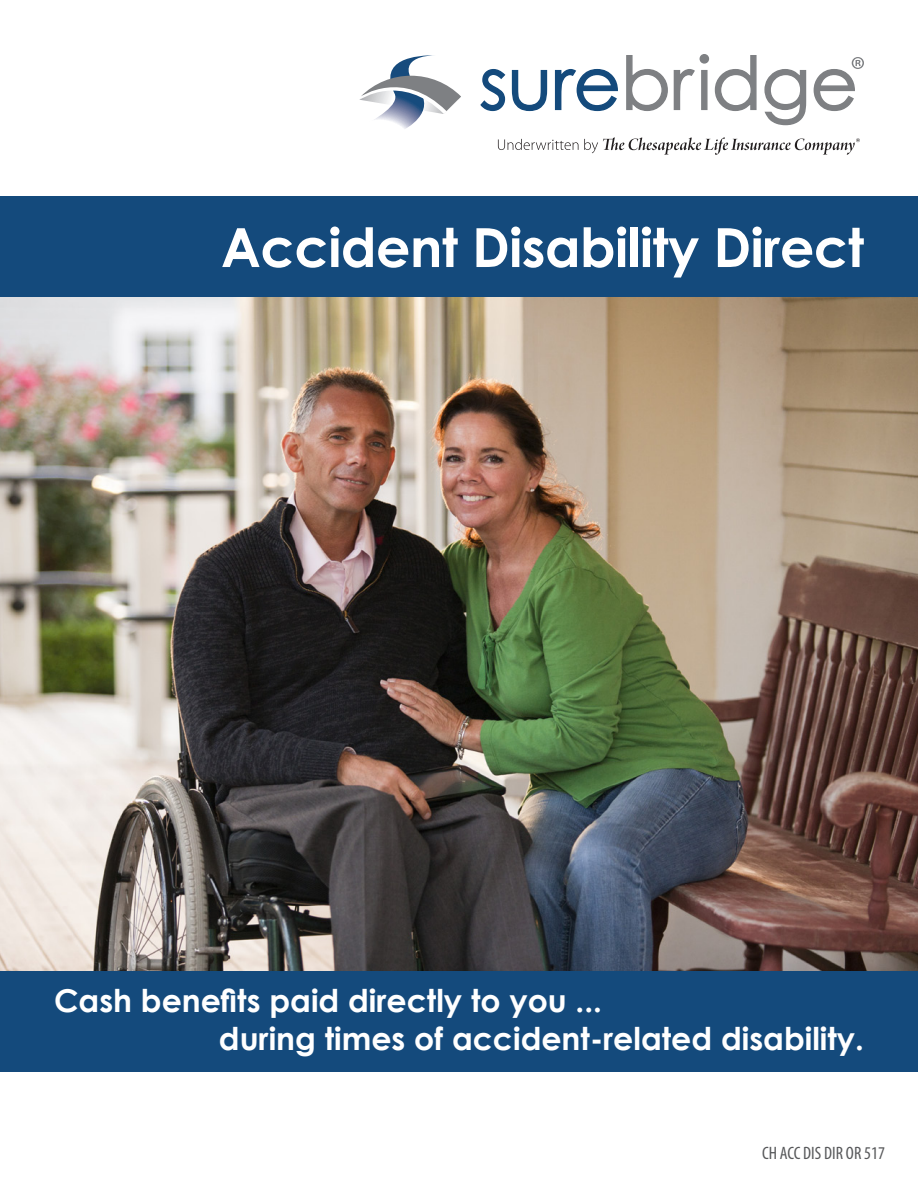
<style>
.page{position:relative;width:918px;height:1188px;background:#fff}
.page>*{position:absolute;margin:0;border:0;box-sizing:border-box;transform-origin:0 0}
.t1{font:700 54px "Century Gothic";letter-spacing:-.01em;color:#fff}
.t2{font:700 31.5px "Century Gothic";color:#fff}
.t3{font:condensed 18px "Myriad Pro";color:#57585a}
</style>
<div class="page">
<img style="left:0;top:297px;width:918px;height:674px">
<svg style="left:480px;top:68px;width:68px;height:44px"></svg>
<svg style="left:554px;top:69px;width:64px;height:43px"></svg>
<svg style="left:626px;top:54px;width:131px;height:57px"></svg>
<svg style="left:764px;top:69px;width:43px;height:57px"></svg>
<svg style="left:498px;top:137px;width:362px;height:18px"></svg>
<svg style="left:813px;top:57px;width:51px;height:54px"></svg>
<svg style="left:359px;top:55px;width:102px;height:74px"></svg>
<div style="left:0;top:971px;width:918px;height:100px;background:#144a7c"></div>
<div style="left:0;top:197px;width:918px;height:100px;background:#144a7c"></div>
<p class="t1" style="left:221px;top:206px;width:645px">Accident Disability Direct</p>
<p class="t2" style="left:54px;top:977px;width:550px">Cash benefits paid directly to you ...</p>
<p class="t2" style="left:219px;top:1014px;width:647px">during times of accident-related disability.</p>
<p class="t3" style="left:762px;top:1143px;width:124px">CH ACC DIS DIR OR 517</p>
</div>
